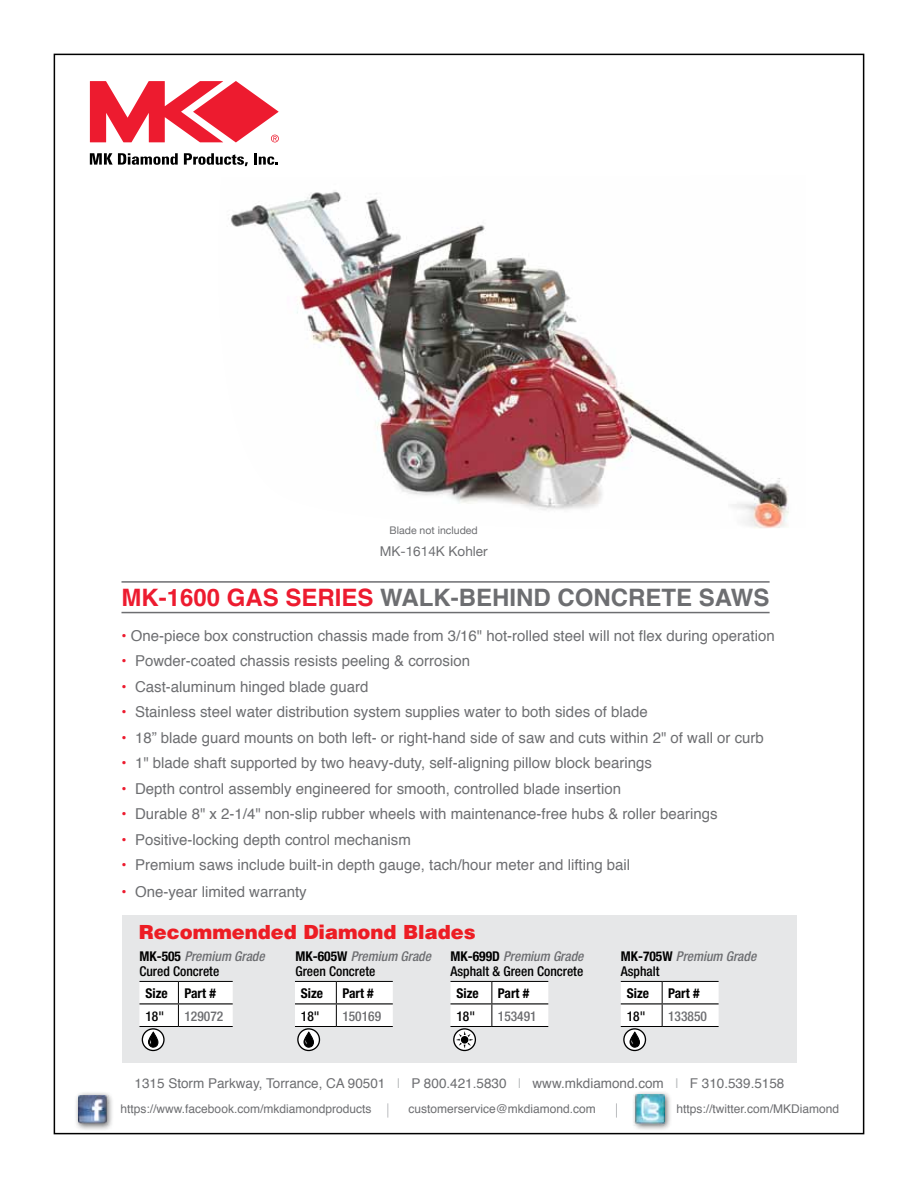
<style>
.page{position:relative;width:918px;height:1188px;background:#fff}
.page>*{position:absolute;margin:0;border:0;box-sizing:border-box;transform-origin:0 0}
.t1{font:700 24px "Helvetica";color:#6d6e71}
.t2{font:900 19.5px "Helvetica";color:#ed1d24}
.t3{font:15px "Helvetica";color:#6d6e71}
.t4{font:500 condensed 13.5px/15px "Helvetica Neue";color:#000}
.t5{font:13.5px "Helvetica";color:#6d6e71}
.t6{font:700 condensed 13.5px "Helvetica Neue";color:#000}
.t7{font:italic 500 condensed 13.5px/15px "Helvetica Neue";color:#6d6e71}
.t8{font:500 condensed 13.5px "Helvetica Neue";color:#6d6e71}
.t9{font:13.5px "Helvetica Neue";color:#6d6e71}
.t10{font:12px "Helvetica";color:#6d6e71}
.t11{font:10.5px "Helvetica Neue";color:#6d6e71}
.s1{color:#ed1b2f}
.s2{font-weight:700}
.s3{font-style:italic;color:#6d6e71}
.s4{font-weight:700;font-style:normal;color:#000}
.s5{font-style:normal;color:#000}
.s6{color:#bcbec0}
</style>
<div class="page">
<img style="left:230px;top:191px;width:559px;height:337px">
<hr style="left:122px;top:581px;width:648px;height:2px;background:#6d6e71">
<hr style="left:122px;top:612px;width:648px;height:1px;background:#6d6e71">
<div style="left:122px;top:915px;width:675px;height:148px;background:#e6e7e8"></div>
<hr style="left:139px;top:1026px;width:39px;height:1px;background:#000">
<hr style="left:178px;top:1026px;width:55px;height:1px;background:#000">
<svg style="left:139px;top:981px;width:94px;height:45px;background:#f4f4f4"></svg>
<hr style="left:139px;top:1003px;width:39px;height:1px;background:#000">
<hr style="left:178px;top:1003px;width:55px;height:1px;background:#000">
<hr style="left:295px;top:1026px;width:41px;height:1px;background:#000">
<hr style="left:336px;top:1026px;width:57px;height:1px;background:#000">
<svg style="left:295px;top:981px;width:98px;height:45px;background:#f0f0f0"></svg>
<hr style="left:621px;top:1026px;width:41px;height:1px;background:#000">
<hr style="left:662px;top:1026px;width:57px;height:1px;background:#000">
<svg style="left:621px;top:981px;width:98px;height:45px;background:#f0f0f0"></svg>
<svg style="left:142px;top:1029px;width:22px;height:21px"></svg>
<div style="left:142px;top:1028px;width:23px;height:23px;border:1px solid #000;border-radius:50%"></div>
<svg style="left:148px;top:1032px;width:10px;height:15px"></svg>
<svg style="left:298px;top:1029px;width:21px;height:21px"></svg>
<div style="left:297px;top:1028px;width:23px;height:23px;border:1px solid #000;border-radius:50%"></div>
<svg style="left:304px;top:1032px;width:10px;height:15px"></svg>
<svg style="left:624px;top:1029px;width:21px;height:21px"></svg>
<div style="left:623px;top:1028px;width:23px;height:23px;border:1px solid #000;border-radius:50%"></div>
<svg style="left:630px;top:1032px;width:10px;height:15px"></svg>
<div style="left:453px;top:1028px;width:23px;height:23px;border:1px solid #000;border-radius:50%"></div>
<svg style="left:451px;top:981px;width:97px;height:67px"></svg>
<div style="left:631px;top:1091px;width:41px;height:41px;background:#000;opacity:.6"></div>
<img style="left:634px;top:1095px;width:30px;height:30px">
<div style="left:74px;top:1091px;width:40px;height:40px;background:#000;opacity:.6"></div>
<img style="left:78px;top:1095px;width:30px;height:29px">
<svg style="left:387px;top:1103px;width:1px;height:15px"></svg>
<svg style="left:616px;top:1103px;width:1px;height:15px"></svg>
<svg style="left:90px;top:81px;width:189px;height:61px"></svg>
<svg style="left:90px;top:153px;width:88px;height:12px"></svg>
<svg style="left:184px;top:153px;width:64px;height:13px"></svg>
<svg style="left:254px;top:153px;width:24px;height:12px"></svg>
<p class="t11" style="left:390px;top:524px;width:90px">Blade not included</p>
<p class="t9" style="left:380px;top:543px;width:109px">MK-1614K Kohler</p>
<h1 class="t1" style="left:122px;top:582px;width:648px"><span class="s1">MK-1600 GAS SERIES</span> WALK-BEHIND CONCRETE SAWS</h1>
<p class="t3" style="left:122px;top:625px;width:655px"><span class="s1">•</span> One-piece box construction chassis made from 3/16" hot-rolled steel will not flex during operation</p>
<p class="t3" style="left:122px;top:651px;width:350px"><span class="s1">•</span> Powder-coated chassis resists peeling &amp; corrosion</p>
<p class="t3" style="left:122px;top:676px;width:248px"><span class="s1">•</span> Cast-aluminum hinged blade guard</p>
<p class="t3" style="left:122px;top:702px;width:528px"><span class="s1">•</span> Stainless steel water distribution system supplies water to both sides of blade</p>
<p class="t3" style="left:122px;top:727px;width:644px"><span class="s1">•</span> 18” blade guard mounts on both left- or right-hand side of saw and cuts within 2" of wall or curb</p>
<p class="t3" style="left:122px;top:753px;width:532px"><span class="s1">•</span> 1" blade shaft supported by two heavy-duty, self-aligning pillow block bearings</p>
<p class="t3" style="left:122px;top:778px;width:501px"><span class="s1">•</span> Depth control assembly engineered for smooth, controlled blade insertion</p>
<p class="t3" style="left:122px;top:804px;width:598px"><span class="s1">•</span> Durable 8" x 2-1/4" non-slip rubber wheels with maintenance-free hubs &amp; roller bearings</p>
<p class="t3" style="left:122px;top:829px;width:291px"><span class="s1">•</span> Positive-locking depth control mechanism</p>
<p class="t3" style="left:122px;top:855px;width:510px"><span class="s1">•</span> Premium saws include built-in depth gauge, tach/hour meter and lifting bail</p>
<p class="t3" style="left:122px;top:882px;width:187px"><span class="s1">•</span> One-year limited warranty</p>
<h2 class="t2" style="left:139px;top:919px;width:338px">Recommended Diamond Blades</h2>
<p class="t4" style="left:296px;top:948px;width:137px"><span class="s2">MK-605W</span> <span class="s3">Premium Grade<br></span>Green Concrete</p>
<p class="t7" style="left:621px;top:948px;width:137px"><span class="s4">MK-705W</span> Premium Grade<br><span class="s5">Asphalt</span></p>
<p class="t4" style="left:139px;top:948px;width:127px"><span class="s2">MK-505</span> <span class="s3">Premium Grade<br></span>Cured Concrete</p>
<p class="t4" style="left:451px;top:948px;width:134px"><span class="s2">MK-699D</span> <span class="s3">Premium Grade<br></span>Asphalt &amp; Green Concrete</p>
<p class="t6" style="left:145px;top:985px;width:72px">Size Part #</p>
<p class="t4" style="left:145px;top:1008px;width:20px">18"</p>
<p class="t8" style="left:184px;top:1008px;width:40px">129072</p>
<p class="t6" style="left:301px;top:985px;width:24px">Size</p>
<p class="t6" style="left:342px;top:985px;width:33px">Part #</p>
<p class="t4" style="left:301px;top:1008px;width:20px">18"</p>
<p class="t8" style="left:342px;top:1008px;width:40px">150169</p>
<p class="t6" style="left:457px;top:985px;width:24px">Size</p>
<p class="t6" style="left:498px;top:985px;width:33px">Part #</p>
<p class="t4" style="left:457px;top:1008px;width:20px">18"</p>
<p class="t8" style="left:498px;top:1008px;width:40px">153491</p>
<p class="t6" style="left:627px;top:985px;width:24px">Size</p>
<p class="t6" style="left:668px;top:985px;width:33px">Part #</p>
<p class="t4" style="left:627px;top:1008px;width:20px">18"</p>
<p class="t8" style="left:668px;top:1008px;width:40px">133850</p>
<p class="t5" style="left:135px;top:1074px;width:651px">1315 Storm Parkway, Torrance, CA 90501 <span class="s6">|</span> P 800.421.5830 <span class="s6">|</span> www.mkdiamond.com <span class="s6">|</span> F 310.539.5158</p>
<p class="t10" style="left:121px;top:1100px;width:252px">https://www.facebook.com/mkdiamondproducts</p>
<p class="t10" style="left:408px;top:1100px;width:189px">customerservice@mkdiamond.com</p>
<p class="t10" style="left:676px;top:1100px;width:164px">https://twitter.com/MKDiamond</p>
</div>
